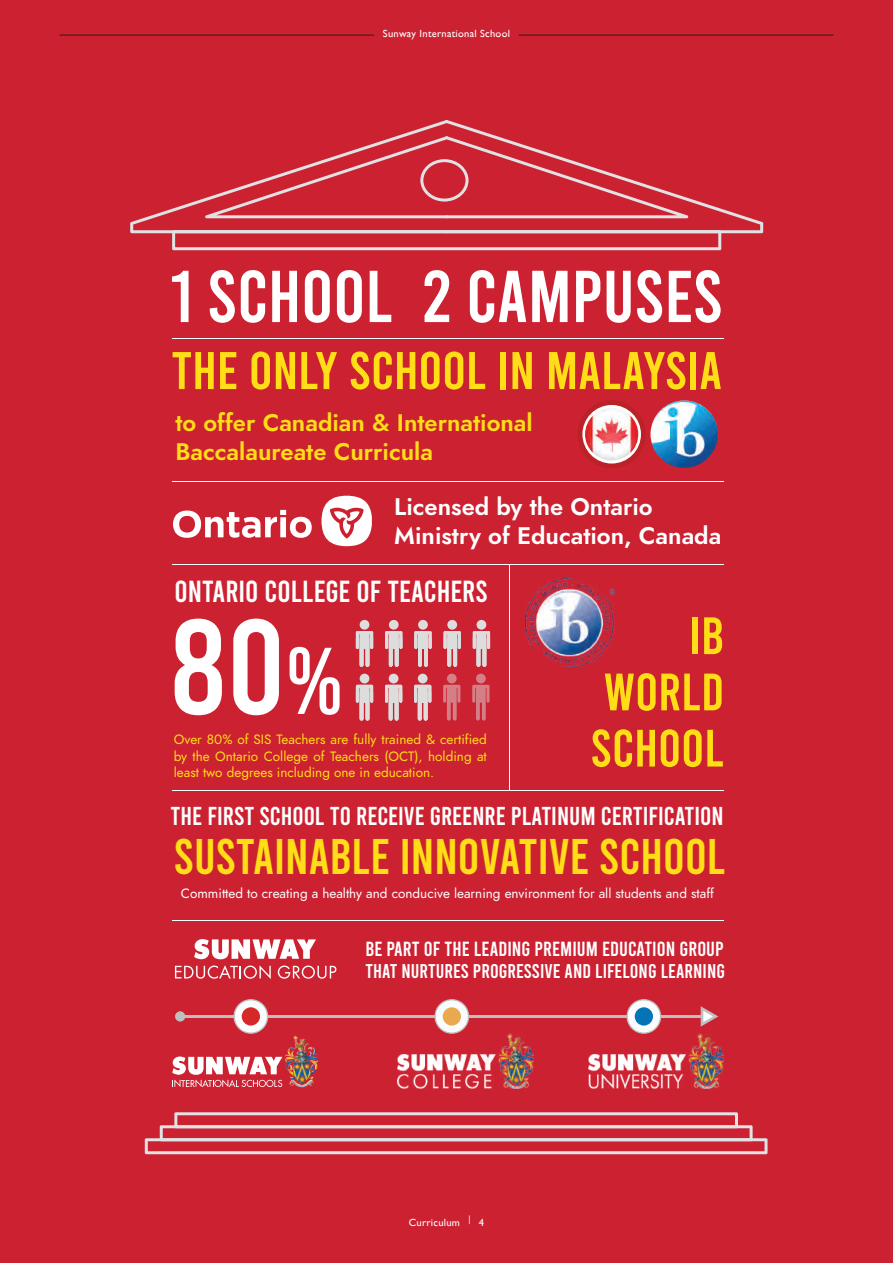
<style>
.page{position:relative;width:893px;height:1263px;background:#fff}
.page>*{position:absolute;margin:0;border:0;box-sizing:border-box;transform-origin:0 0}
.t1{font:134.25px "Bebas";color:#fff}
.t2{font:73.35px "Bebas";color:#fff}
.t3{font:52.8px "Bebas";color:#ffdd17}
.t4{font:52.5px/56.2px "Bebas";color:#ffdd17;text-align:justify}
.t5{font:49.8px "Bebas";color:#ffdd17}
.t6{font:30.3px "Bebas";color:#fff}
.t7{font:25.8px "Bebas";color:#fff}
.t8{font:24px/28.8px "Jost Semi";color:#ffdd17}
.t9{font:24px/28.8px "Jost Semi";color:#fff}
.t10{font:20.4px "Bebas";color:#fff}
.t11{font:19.8px "Bebas";color:#fff}
.t12{font:13.5px/16.2px "Jost";color:#ffdd17;text-align:justify}
.t13{font:13.5px "Jost";color:#fff}
.t14{font:10.5px "Gill Sans";letter-spacing:.025em;color:#fff}
.s1{font-size:94.5px}
</style>
<div class="page">
<div style="left:0;top:0;width:893px;height:1262px;background:#cc2131"></div>
<div style="left:360px;top:620px;width:9px;height:10px;background:#ddd;border-radius:50%"></div>
<svg style="left:356px;top:631px;width:17px;height:36px"></svg>
<div style="left:389px;top:620px;width:10px;height:10px;background:#ddd;border-radius:50%"></div>
<svg style="left:385px;top:631px;width:17px;height:36px"></svg>
<div style="left:418px;top:620px;width:10px;height:10px;background:#ddd;border-radius:50%"></div>
<svg style="left:414px;top:631px;width:18px;height:36px"></svg>
<div style="left:447px;top:620px;width:10px;height:10px;background:#ddd;border-radius:50%"></div>
<svg style="left:444px;top:631px;width:17px;height:36px"></svg>
<div style="left:477px;top:620px;width:9px;height:10px;background:#ddd;border-radius:50%"></div>
<svg style="left:473px;top:631px;width:17px;height:36px"></svg>
<div style="left:360px;top:674px;width:9px;height:9px;background:#ddd;border-radius:50%"></div>
<svg style="left:356px;top:685px;width:17px;height:36px"></svg>
<div style="left:389px;top:674px;width:9px;height:9px;background:#ddd;border-radius:50%"></div>
<svg style="left:385px;top:685px;width:17px;height:36px"></svg>
<div style="left:418px;top:674px;width:10px;height:9px;background:#ddd;border-radius:50%"></div>
<svg style="left:414px;top:685px;width:17px;height:36px"></svg>
<div style="left:447px;top:674px;width:10px;height:9px;background:#d47e86;border-radius:50%"></div>
<svg style="left:443px;top:685px;width:17px;height:35px"></svg>
<svg style="left:476px;top:674px;width:10px;height:9px"></svg>
<svg style="left:472px;top:685px;width:17px;height:35px"></svg>
<svg style="left:194px;top:939px;width:122px;height:20px"></svg>
<hr style="left:180px;top:1015px;width:522px;height:3px;background:#bec0bf">
<div style="left:175px;top:1011px;width:10px;height:10px;background:#bec0bf;border-radius:50%"></div>
<svg style="left:701px;top:1006px;width:17px;height:21px"></svg>
<svg style="left:233px;top:999px;width:35px;height:35px"></svg>
<div style="left:242px;top:1007px;width:18px;height:18px;background:#d52828;border-radius:50%"></div>
<svg style="left:434px;top:999px;width:35px;height:35px"></svg>
<div style="left:443px;top:1007px;width:18px;height:18px;background:#e9a94f;border-radius:50%"></div>
<svg style="left:626px;top:999px;width:35px;height:35px"></svg>
<div style="left:635px;top:1007px;width:18px;height:18px;background:#0574b7;border-radius:50%"></div>
<hr style="left:172px;top:481px;width:551px;height:1px;background:#fff">
<hr style="left:172px;top:339px;width:551px;height:1px;background:#fff">
<hr style="left:172px;top:564px;width:551px;height:1px;background:#fff">
<hr style="left:509px;top:564px;width:1px;height:226px;background:#fff">
<hr style="left:172px;top:790px;width:551px;height:1px;background:#fff">
<hr style="left:172px;top:920px;width:551px;height:1px;background:#fff">
<img style="left:588px;top:1034px;width:136px;height:54px">
<img style="left:398px;top:1034px;width:135px;height:54px">
<svg style="left:172px;top:1056px;width:110px;height:31px"></svg>
<img style="left:285px;top:1035px;width:15px;height:40px">
<svg style="left:175px;top:965px;width:96px;height:14px"></svg>
<svg style="left:278px;top:965px;width:58px;height:14px"></svg>
<svg style="left:145px;top:1112px;width:622px;height:42px"></svg>
<svg style="left:130px;top:120px;width:633px;height:130px"></svg>
<img style="left:650px;top:400px;width:68px;height:68px;border-radius:34px">
<svg style="left:173px;top:510px;width:139px;height:28px"></svg>
<svg style="left:321px;top:495px;width:51px;height:52px"></svg>
<svg style="left:578px;top:400px;width:68px;height:68px"></svg>
<img style="left:585px;top:408px;width:53px;height:52px;border-radius:26px">
<img style="left:525px;top:578px;width:89px;height:88px">
<hr style="left:60px;top:35px;width:314px;height:1px;background:#231f20">
<hr style="left:519px;top:35px;width:314px;height:1px;background:#231f20">
<p class="t14" style="left:383px;top:27px;width:129px">Sunway International School</p>
<h2 class="t2" style="left:170px;top:260px;width:554px">1 SCHOOL 2 CAMPUSES</h2>
<h3 class="t3" style="left:171px;top:344px;width:552px">THE ONLY SCHOOL IN MALAYSIA</h3>
<h3 class="t8" style="left:175px;top:408px;width:359px">to offer Canadian &amp; International<br>Baccalaureate Curricula</h3>
<h3 class="t9" style="left:394px;top:492px;width:329px">Licensed by the Ontario<br>Ministry of Education, Canada</h3>
<h3 class="t6" style="left:175px;top:576px;width:315px">ONTARIO COLLEGE OF TEACHERS</h3>
<h1 class="t1" style="left:170px;top:600px;width:176px">80<span class="s1">%</span></h1>
<h3 class="t4" style="left:590px;top:608px;width:135px;text-indent:99px">IB WORLD SCHOOL</h3>
<p class="t12" style="left:174px;top:732px;width:315px">Over 80% of SIS Teachers are fully trained &amp; certified by the Ontario College of Teachers (OCT), holding at least two degrees including one in education.</p>
<h3 class="t7" style="left:171px;top:803px;width:554px">THE FIRST SCHOOL TO RECEIVE GREENRE PLATINUM CERTIFICATION</h3>
<h3 class="t5" style="left:174px;top:832px;width:553px">SUSTAINABLE INNOVATIVE SCHOOL</h3>
<p class="t13" style="left:181px;top:884px;width:535px">Committed to creating a healthy and conducive learning environment for all students and staff</p>
<h3 class="t10" style="left:365px;top:939px;width:360px">BE PART OF THE LEADING PREMIUM EDUCATION GROUP</h3>
<h3 class="t11" style="left:365px;top:961px;width:361px">THAT NURTURES PROGRESSIVE AND LIFELONG LEARNING</h3>
<p class="t14" style="left:409px;top:1216px;width:77px">Curriculum | 4</p>
</div>
